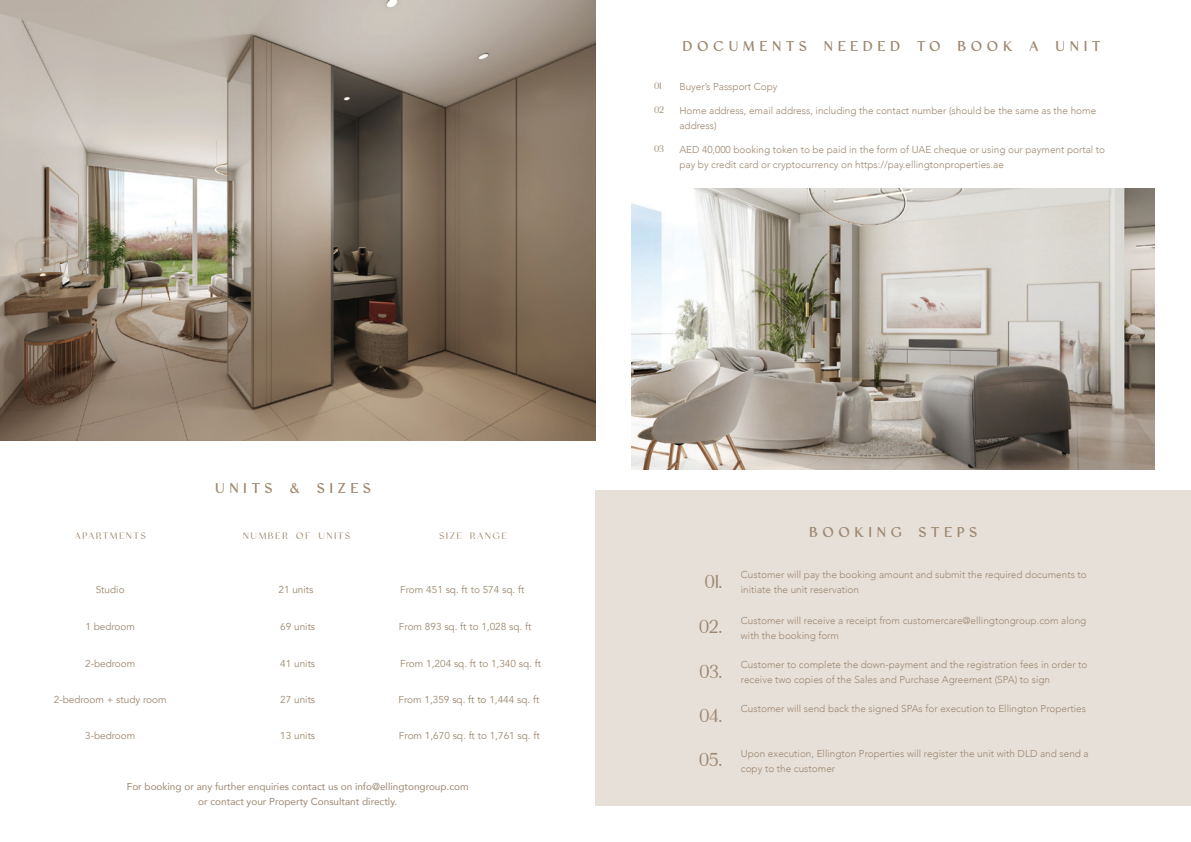
<style>
.page{position:relative;width:1191px;height:842px;background:#fff}
.page>*{position:absolute;margin:0;border:0;box-sizing:border-box;transform-origin:0 0}
.t1{font:600 20px "Mangiola";letter-spacing:-.03em;color:#9d866e}
.t2{font:700 15px "Mangiola";letter-spacing:.35em;color:#9d866e}
.t3{font:300 10px/15px "Avenir";color:#9d866e}
.t4{font:10px "Avenir";color:#9d866e}
.t5{font:10px/15px "Avenir";color:#9d866e;text-align:center}
.t6{font:10px "Mangiola";letter-spacing:.2em;color:#9d866e}
.t7{font:600 10px "Mangiola";color:#9d866e}
</style>
<div class="page">
<img style="left:0;top:0;width:595px;height:441px">
<div style="left:595px;top:490px;width:596px;height:315px;background:#e7e0d9"></div>
<img style="left:631px;top:189px;width:524px;height:280px">
<h2 class="t2" style="left:683px;top:38px;width:418px">DOCUMENTS NEEDED TO BOOK A UNIT</h2>
<p class="t7" style="left:654px;top:81px;width:9px">01</p>
<p class="t3" style="left:679px;top:79px;width:100px">Buyer’s Passport Copy</p>
<p class="t7" style="left:654px;top:105px;width:11px">02</p>
<p class="t7" style="left:654px;top:144px;width:11px">03</p>
<p class="t3" style="left:679px;top:103px;width:418px">Home address, email address, including the contact number (should be the same as the home address)</p>
<p class="t3" style="left:679px;top:142px;width:427px">AED 40,000 booking token to be paid in the form of UAE cheque or using our payment portal to pay by credit card or cryptocurrency on https://pay.ellingtonproperties.ae</p>
<h2 class="t2" style="left:215px;top:480px;width:157px">UNITS &amp; SIZES</h2>
<p class="t6" style="left:75px;top:530px;width:73px">APARTMENTS</p>
<p class="t6" style="left:243px;top:530px;width:108px">NUMBER OF UNITS</p>
<p class="t6" style="left:439px;top:530px;width:69px">SIZE RANGE</p>
<p class="t4" style="left:96px;top:583px;width:30px">Studio</p>
<p class="t4" style="left:278px;top:583px;width:36px">21 units</p>
<p class="t4" style="left:400px;top:583px;width:126px">From 451 sq. ft to 574 sq. ft</p>
<p class="t4" style="left:85px;top:621px;width:51px">1 bedroom</p>
<p class="t4" style="left:280px;top:621px;width:36px">69 units</p>
<p class="t4" style="left:280px;top:658px;width:36px">41 units</p>
<p class="t4" style="left:280px;top:694px;width:36px">27 units</p>
<p class="t4" style="left:280px;top:730px;width:36px">13 units</p>
<p class="t4" style="left:399px;top:621px;width:134px">From 893 sq. ft to 1,028 sq. ft</p>
<p class="t4" style="left:400px;top:658px;width:142px">From 1,204 sq. ft to 1,340 sq. ft</p>
<p class="t4" style="left:85px;top:658px;width:52px">2-bedroom</p>
<p class="t4" style="left:398px;top:694px;width:142px">From 1,359 sq. ft to 1,444 sq. ft</p>
<p class="t4" style="left:54px;top:694px;width:114px">2-bedroom + study room</p>
<p class="t4" style="left:399px;top:730px;width:142px">From 1,670 sq. ft to 1,761 sq. ft</p>
<p class="t4" style="left:85px;top:730px;width:52px">3-bedroom</p>
<p class="t5" style="left:127px;top:779px;width:343px">For booking or any further enquiries contact us on info@ellingtongroup.com or contact your Property Consultant directly.</p>
<h2 class="t2" style="left:809px;top:525px;width:169px">BOOKING STEPS</h2>
<p class="t3" style="left:741px;top:567px;width:347px">Customer will pay the booking amount and submit the required documents to</p>
<p class="t3" style="left:704px;top:582px;width:156px"><sup>01.</sup> initiate the unit reservation</p>
<h1 class="t1" style="left:699px;top:616px;width:25px">02.</h1>
<h1 class="t1" style="left:699px;top:661px;width:24px">03.</h1>
<h1 class="t1" style="left:699px;top:705px;width:24px">04.</h1>
<h1 class="t1" style="left:699px;top:749px;width:25px">05.</h1>
<p class="t3" style="left:741px;top:613px;width:347px">Customer will receive a receipt from customercare@ellingtongroup.com along with the booking form</p>
<p class="t3" style="left:741px;top:657px;width:348px">Customer to complete the down-payment and the registration fees in order to receive two copies of the Sales and Purchase Agreement (SPA) to sign</p>
<p class="t3" style="left:741px;top:701px;width:347px">Customer will send back the signed SPAs for execution to Ellington Properties</p>
<p class="t3" style="left:741px;top:746px;width:349px">Upon execution, Ellington Properties will register the unit with DLD and send a copy to the customer</p>
</div>
